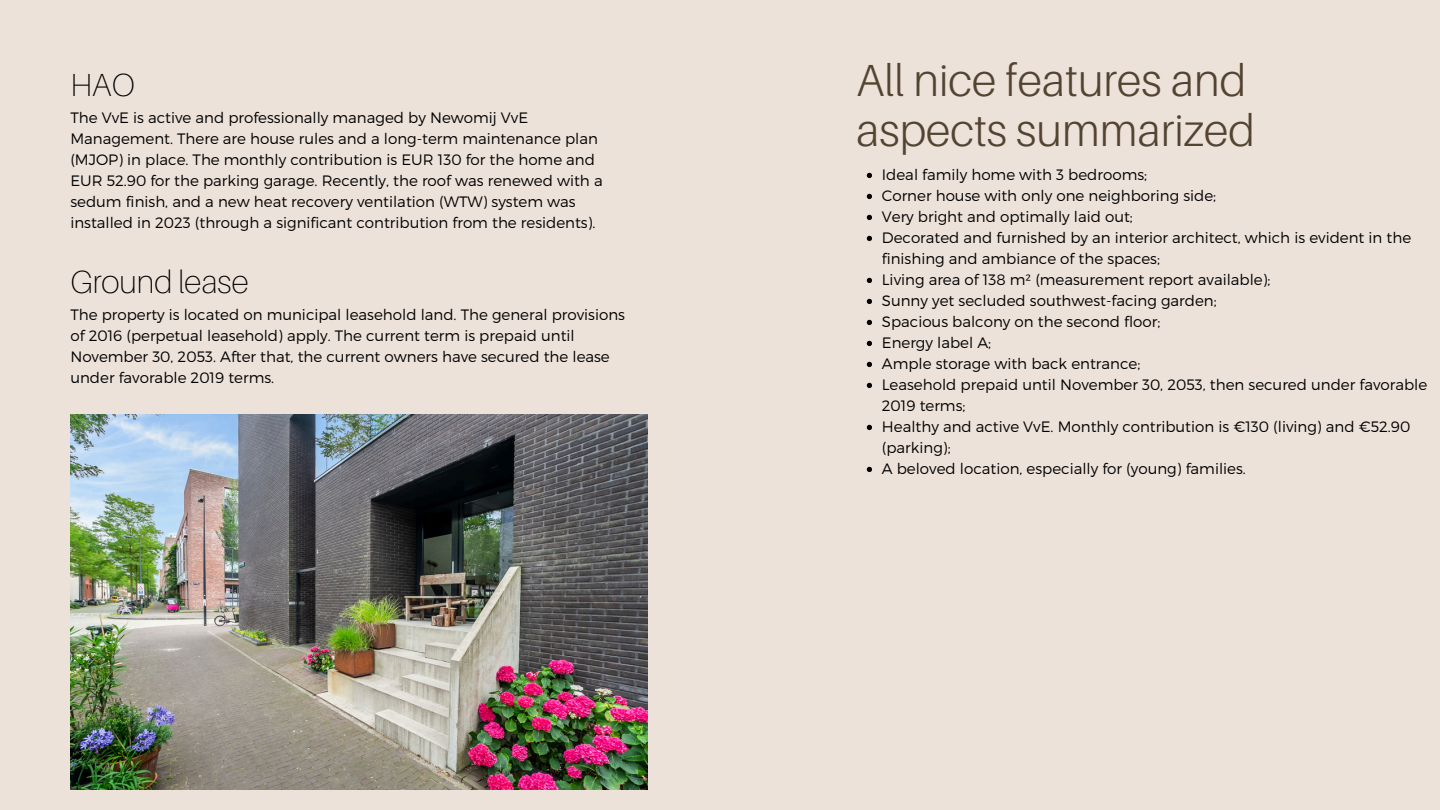
<style>
.page{position:relative;width:1440px;height:810px;background:#ede2da}
.page>*{position:absolute;margin:0;border:0;box-sizing:border-box;transform-origin:0 0}
.t1{font:300 45px/49.5px "Aileron";color:#534432}
.t2{font:100 32px "Aileron";color:#000}
.t3{font:300 15px/21px "Montserrat";color:#000}
</style>
<div class="page">
<svg style="left:867px;top:173px;width:5px;height:5px"></svg>
<svg style="left:867px;top:194px;width:5px;height:5px"></svg>
<svg style="left:867px;top:215px;width:5px;height:5px"></svg>
<svg style="left:867px;top:236px;width:5px;height:5px"></svg>
<svg style="left:867px;top:278px;width:5px;height:5px"></svg>
<svg style="left:867px;top:299px;width:5px;height:5px"></svg>
<svg style="left:867px;top:320px;width:5px;height:5px"></svg>
<svg style="left:867px;top:341px;width:5px;height:5px"></svg>
<svg style="left:867px;top:362px;width:5px;height:5px"></svg>
<svg style="left:867px;top:383px;width:5px;height:5px"></svg>
<svg style="left:867px;top:425px;width:5px;height:5px"></svg>
<svg style="left:867px;top:467px;width:5px;height:5px"></svg>
<img style="left:70px;top:415px;width:578px;height:375px">
<p class="t2" style="left:70px;top:65px;width:66px">HAO</p>
<p class="t3" style="left:70px;top:106px;width:534px">The VvE is active and professionally managed by Newomij VvE Management. There are house rules and a long-term maintenance plan (MJOP) in place. The monthly contribution is EUR 130 for the home and EUR 52.90 for the parking garage. Recently, the roof was renewed with a sedum finish, and a new heat recovery ventilation (WTW) system was installed in 2023 (through a significant contribution from the residents).</p>
<p class="t2" style="left:70px;top:262px;width:180px">Ground lease</p>
<p class="t3" style="left:70px;top:304px;width:556px">The property is located on municipal leasehold land. The general provisions of 2016 (perpetual leasehold) apply. The current term is prepaid until November 30, 2053. After that, the current owners have secured the lease under favorable 2019 terms.</p>
<p class="t1" style="left:856px;top:55px;width:400px">All nice features and aspects summarized</p>
<p class="t3" style="left:882px;top:164px;width:267px">Ideal family home with 3 bedrooms;</p>
<p class="t3" style="left:882px;top:185px;width:336px">Corner house with only one neighboring side;</p>
<p class="t3" style="left:882px;top:206px;width:253px">Very bright and optimally laid out;</p>
<p class="t3" style="left:882px;top:227px;width:531px">Decorated and furnished by an interior architect, which is evident in the finishing and ambiance of the spaces;</p>
<h1 class="t3" style="left:882px;top:269px;width:390px">Living area of 138 m² (measurement report available);</h1>
<p class="t3" style="left:882px;top:290px;width:336px">Sunny yet secluded southwest-facing garden;</p>
<p class="t3" style="left:882px;top:311px;width:280px">Spacious balcony on the second floor;</p>
<p class="t3" style="left:882px;top:332px;width:111px">Energy label A;</p>
<p class="t3" style="left:882px;top:353px;width:260px">Ample storage with back entrance;</p>
<p class="t3" style="left:882px;top:374px;width:547px">Leasehold prepaid until November 30, 2053, then secured under favorable<br>2019 terms;</p>
<p class="t3" style="left:882px;top:416px;width:530px">Healthy and active VvE. Monthly contribution is €130 (living) and €52.90 (parking);</p>
<p class="t3" style="left:882px;top:458px;width:365px">A beloved location, especially for (young) families.</p>
</div>
